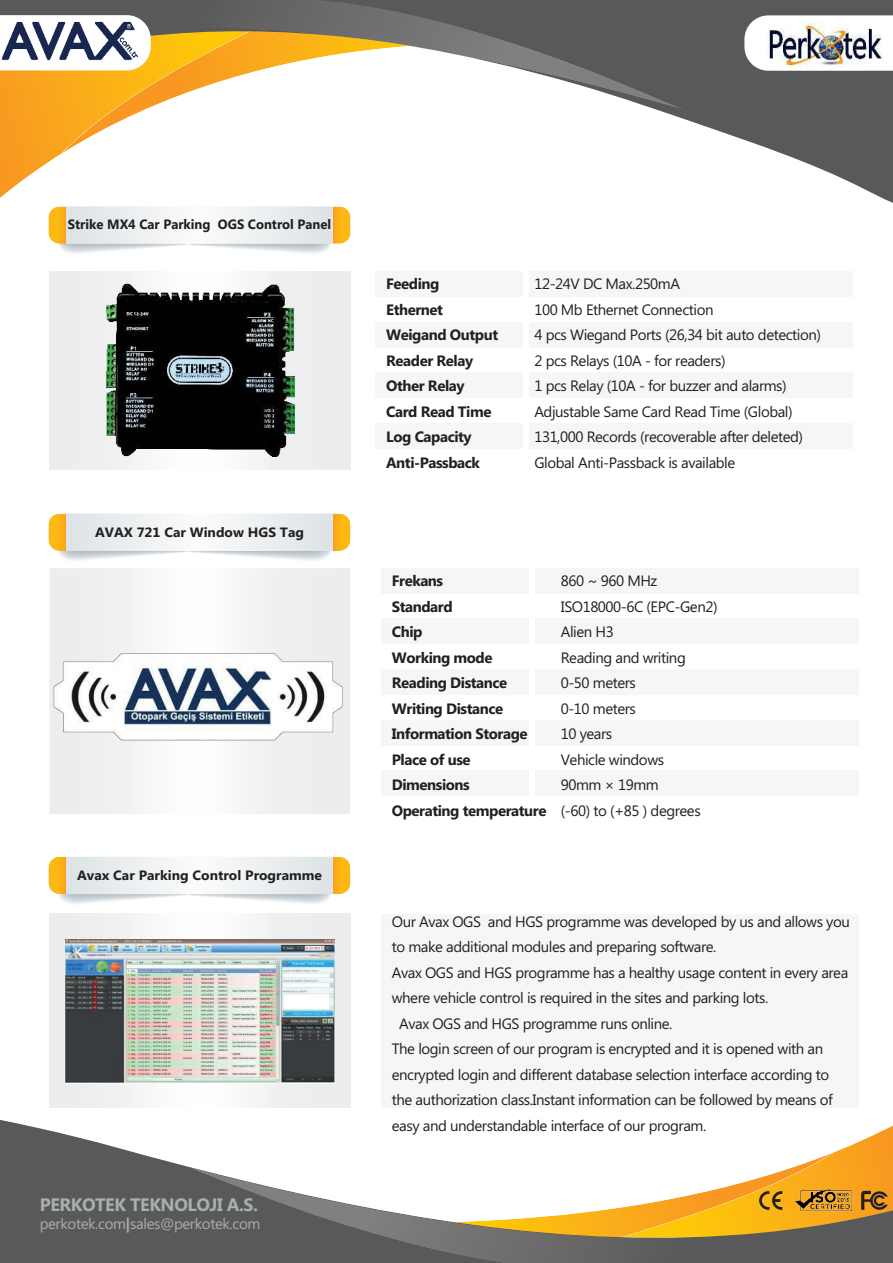
<style>
.page{position:relative;width:893px;height:1263px;background:#fff}
.page>*{position:absolute;margin:0;border:0;box-sizing:border-box;transform-origin:0 0}
.t1{font:700 18px "Microsoft Phags Pa";letter-spacing:-.025em;color:#a7afb0}
.t2{font:15px/25.5px "Microsoft Phags Pa";letter-spacing:-.03em;color:#211f1f}
.t3{font:700 15px/25.5px "Microsoft Phags Pa";letter-spacing:-.03em;color:#211f1f}
.t4{font:15px "Microsoft Phags Pa";letter-spacing:-.025em;color:#a7afb0}
.t5{font:700 13.5px "Microsoft Phags Pa";color:#211f1f}
.s1{font-weight:700}
</style>
<div class="page">
<div style="left:381px;top:914px;width:478px;height:194px;background:#f6f6f7"></div>
<svg style="left:0;top:1120px;width:893px;height:143px"></svg>
<img style="left:371px;top:1233px;width:131px;height:30px">
<svg style="left:759px;top:1191px;width:23px;height:19px"></svg>
<svg style="left:861px;top:1191px;width:27px;height:19px"></svg>
<img style="left:794px;top:1189px;width:58px;height:22px">
<svg style="left:0;top:0;width:893px;height:203px"></svg>
<img style="left:576px;top:81px;width:112px;height:30px">
<svg style="left:744px;top:15px;width:149px;height:56px"></svg>
<img style="left:767px;top:24px;width:114px;height:43px">
<svg style="left:0;top:15px;width:151px;height:55px"></svg>
<svg style="left:59px;top:244px;width:272px;height:9px"></svg>
<img style="left:48px;top:206px;width:303px;height:38px">
<img style="left:1px;top:22px;width:136px;height:42px">
<svg style="left:59px;top:551px;width:272px;height:10px"></svg>
<img style="left:48px;top:513px;width:303px;height:38px">
<svg style="left:59px;top:894px;width:273px;height:10px"></svg>
<img style="left:48px;top:857px;width:303px;height:37px">
<img style="left:53px;top:653px;width:294px;height:89px">
<img style="left:65px;top:939px;width:270px;height:145px">
<img style="left:105px;top:284px;width:190px;height:173px">
<div style="left:530px;top:372px;width:323px;height:26px;background:#f6f6f7"></div>
<div style="left:376px;top:271px;width:147px;height:26px;background:#f6f6f7"></div>
<div style="left:376px;top:322px;width:147px;height:25px;background:#f6f6f7"></div>
<div style="left:376px;top:423px;width:147px;height:25px;background:#f6f6f7"></div>
<div style="left:376px;top:372px;width:147px;height:26px;background:#f6f6f7"></div>
<div style="left:530px;top:271px;width:323px;height:26px;background:#f6f6f7"></div>
<div style="left:530px;top:322px;width:323px;height:25px;background:#f6f6f7"></div>
<div style="left:530px;top:423px;width:323px;height:25px;background:#f6f6f7"></div>
<div style="left:381px;top:770px;width:148px;height:26px;background:#f6f6f7"></div>
<div style="left:535px;top:568px;width:324px;height:25px;background:#f6f6f7"></div>
<div style="left:535px;top:619px;width:324px;height:25px;background:#f6f6f7"></div>
<div style="left:535px;top:770px;width:324px;height:26px;background:#f6f6f7"></div>
<div style="left:535px;top:720px;width:324px;height:25px;background:#f6f6f7"></div>
<div style="left:535px;top:669px;width:324px;height:26px;background:#f6f6f7"></div>
<div style="left:381px;top:568px;width:148px;height:25px;background:#f6f6f7"></div>
<div style="left:381px;top:619px;width:148px;height:25px;background:#f6f6f7"></div>
<div style="left:381px;top:720px;width:148px;height:25px;background:#f6f6f7"></div>
<div style="left:381px;top:669px;width:148px;height:26px;background:#f6f6f7"></div>
<p class="t5" style="left:68px;top:219px;width:265px">Strike MX4 Car Parking OGS Control Panel</p>
<p class="t5" style="left:95px;top:526px;width:210px">AVAX 721 Car Window HGS Tag</p>
<p class="t5" style="left:77px;top:869px;width:246px">Avax Car Parking Control Programme</p>
<p class="t1" style="left:40px;top:1197px;width:220px">PERKOTEK TEKNOLOJI A.S.</p>
<p class="t4" style="left:40px;top:1217px;width:222px">perkotek.com<span class="s1">|</span>sales@perkotek.com</p>
<p class="t3" style="left:386px;top:272px;width:113px">Feeding<br>Ethernet<br>Weigand Output<br>Reader Relay<br>Other Relay<br>Card Read Time<br>Log Capacity<br>Anti-Passback</p>
<p class="t2" style="left:534px;top:272px;width:288px">12-24V DC Max.250mA<br>100 Mb Ethernet Connection<br>4 pcs Wiegand Ports (26,34 bit auto detection)<br>2 pcs Relays (10A - for readers)<br>1 pcs Relay (10A - for buzzer and alarms)<br>Adjustable Same Card Read Time (Global)<br>131,000 Records (recoverable after deleted)<br>Global Anti-Passback is available</p>
<p class="t3" style="left:392px;top:569px;width:156px">Frekans<br>Standard<br>Chip<br>Working mode<br>Reading Distance<br>Writing Distance<br>Information Storage<br>Place of use<br>Dimensions<br>Operating temperature</p>
<p class="t2" style="left:561px;top:569px;width:158px">860 ~ 960 MHz<br>ISO18000-6C (EPC-Gen2)<br>Alien H3<br>Reading and writing<br>0-50 meters<br>0-10 meters<br>10 years<br>Vehicle windows<br>90mm × 19mm<br>(-60) to (+85 ) degrees</p>
<p class="t2" style="left:392px;top:910px;width:459px">Our Avax OGS and HGS programme was developed by us and allows you</p>
<p class="t2" style="left:392px;top:935px;width:326px">to make additional modules and preparing software.</p>
<p class="t2" style="left:392px;top:961px;width:458px">Avax OGS and HGS programme has a healthy usage content in every area</p>
<p class="t2" style="left:392px;top:986px;width:378px">where vehicle control is required in the sites and parking lots.</p>
<p class="t2" style="left:399px;top:1012px;width:275px">Avax OGS and HGS programme runs online.</p>
<p class="t2" style="left:392px;top:1037px;width:433px">The login screen of our program is encrypted and it is opened with an</p>
<p class="t2" style="left:392px;top:1063px;width:439px">encrypted login and different database selection interface according to</p>
<p class="t2" style="left:392px;top:1088px;width:442px">the authorization class.Instant information can be followed by means of</p>
<p class="t2" style="left:392px;top:1114px;width:316px">easy and understandable interface of our program.</p>
</div>
